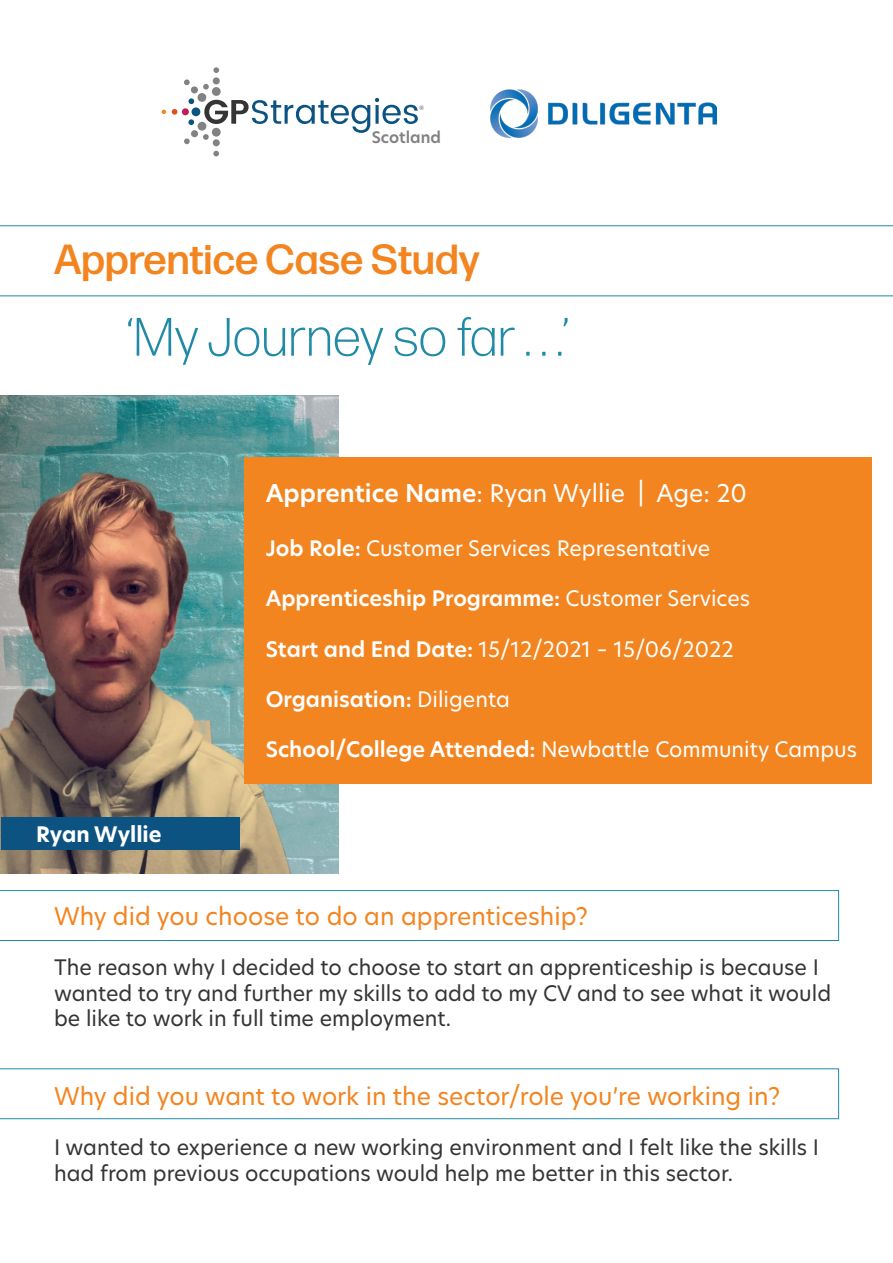
<style>
.page{position:relative;width:893px;height:1263px;background:#fff}
.page>*{position:absolute;margin:0;border:0;box-sizing:border-box;transform-origin:0 0}
.t1{font:300 54px "Forma DJR Text";color:#208aa7}
.t2{font:500 42px "Forma DJR Text";color:#f38520}
.t3{font:24px "New Hero";color:#f38520}
.t4{font:24px "New Hero";color:#fff}
.t5{font:21px/25.2px "New Hero";color:#353534}
.t6{font:21px "New Hero";color:#fff}
.t7{font:600 21px "New Hero";color:#fff}
.t8{font:700 21px "New Hero";color:#fff}
.t9{font:600 15.6px "New Hero";color:#828282}
.s1{font-weight:600}
.s2{font-weight:400}
</style>
<div class="page">
<svg style="left:0;top:225px;width:893px;height:71px"></svg>
<svg style="left:0;top:890px;width:839px;height:51px"></svg>
<svg style="left:0;top:1068px;width:839px;height:51px"></svg>
<img style="left:0;top:395px;width:338px;height:479px">
<div style="left:1px;top:817px;width:238px;height:33px;background:#0c5381"></div>
<div style="left:244px;top:457px;width:628px;height:327px;background:#f38520"></div>
<div style="left:182px;top:108px;width:7px;height:7px;background:#c21e5b;border-radius:50%"></div>
<svg style="left:172px;top:109px;width:5px;height:6px"></svg>
<svg style="left:162px;top:110px;width:4px;height:4px"></svg>
<div style="left:213px;top:139px;width:7px;height:7px;background:#828282;border-radius:50%"></div>
<svg style="left:213px;top:151px;width:6px;height:5px"></svg>
<svg style="left:213px;top:67px;width:6px;height:6px"></svg>
<svg style="left:184px;top:79px;width:240px;height:65px"></svg>
<img style="left:490px;top:89px;width:227px;height:49px">
<p class="t9" style="left:372px;top:126px;width:71px">Scotland</p>
<p class="t2" style="left:54px;top:233px;width:427px">Apprentice Case Study</p>
<p class="t1" style="left:126px;top:305px;width:445px">‘My Journey so far . . .’</p>
<p class="t8" style="left:36px;top:820px;width:127px">Ryan Wyllie</p>
<p class="t4" style="left:266px;top:477px;width:483px"><span class="s1">Apprentice Name</span>: Ryan Wyllie | Age: 20</p>
<p class="t6" style="left:266px;top:534px;width:446px"><span class="s1">Job Role:</span> Customer Services Representative</p>
<p class="t7" style="left:266px;top:584px;width:486px">Apprenticeship Programme: <span class="s2">Customer Services</span></p>
<p class="t6" style="left:266px;top:635px;width:469px"><span class="s1">Start and End Date:</span> 15/12/2021 – 15/06/2022</p>
<p class="t7" style="left:266px;top:685px;width:246px">Organisation: <span class="s2">Diligenta</span></p>
<p class="t6" style="left:266px;top:735px;width:593px"><span class="s1">School/College Attended:</span> Newbattle Community Campus</p>
<p class="t3" style="left:54px;top:900px;width:535px">Why did you choose to do an apprenticeship?</p>
<p class="t5" style="left:54px;top:955px;width:779px">The reason why I decided to choose to start an apprenticeship is because I wanted to try and further my skills to add to my CV and to see what it would be like to work in full time employment.</p>
<p class="t3" style="left:54px;top:1080px;width:728px">Why did you want to work in the sector/role you’re working in?</p>
<p class="t5" style="left:54px;top:1135px;width:767px">I wanted to experience a new working environment and I felt like the skills I had from previous occupations would help me better in this sector.</p>
</div>
